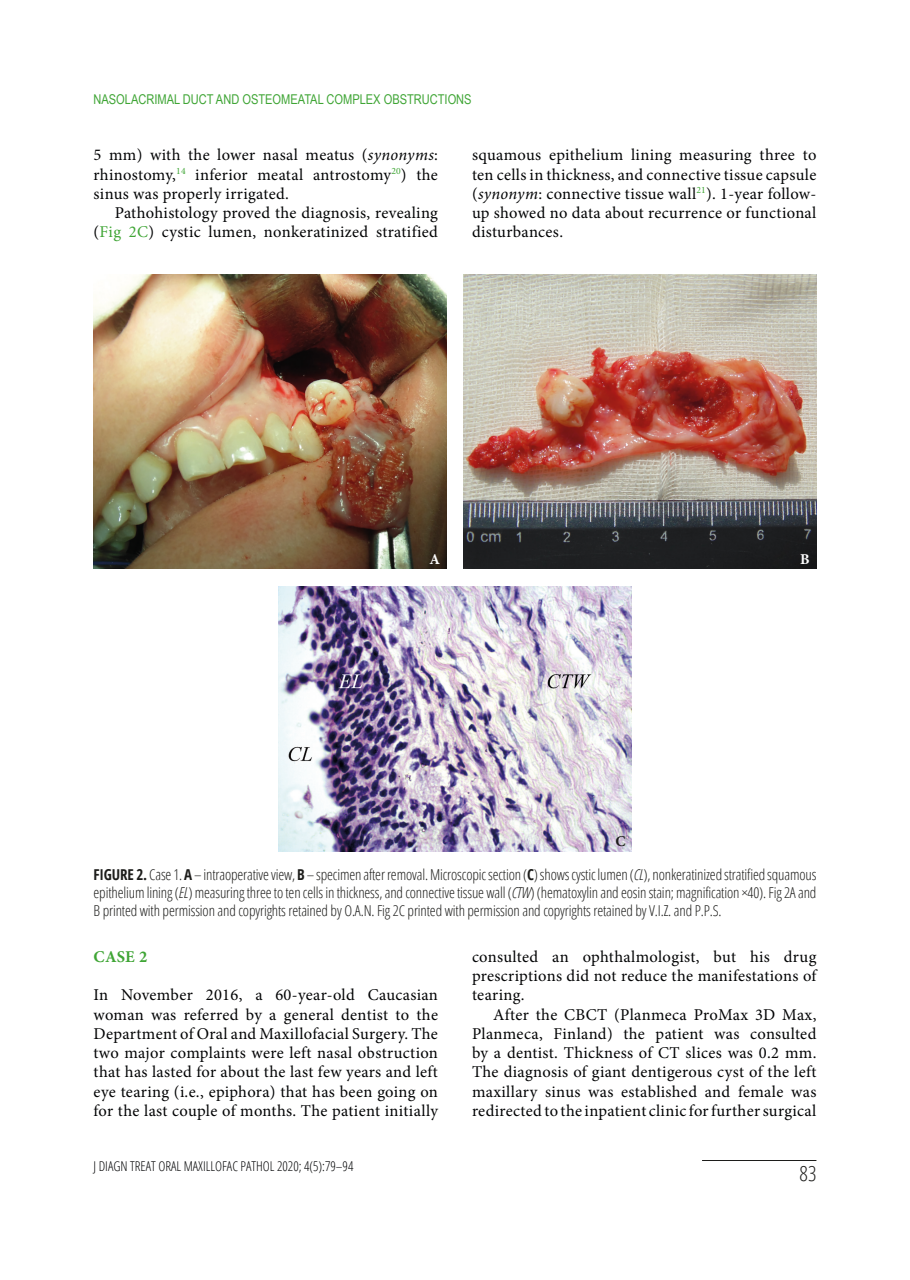
<style>
.page{position:relative;width:910px;height:1280px;background:#fff}
.page>*{position:absolute;margin:0;border:0;box-sizing:border-box;transform-origin:0 0}
.t1{font:300 condensed 21px "Open Sans";color:#1d1d1b}
.t2{font:16.5px/19.2px "Minion Pro";letter-spacing:.02em;color:#020304;text-align:justify}
.t3{font:700 16.5px "Minion Pro";color:#3fa535}
.t4{font:300 condensed 15px/18px "Open Sans";letter-spacing:-.01em;color:#1d1d1b;text-align:justify}
.t5{font:700 15px "Minion Pro";color:#fff}
.t6{font:700 15px "Minion Pro";color:#1d1d1b}
.Заголовок_статьи{font:13.5px "Arial Narrow";color:#3fa535}
.Заголовок_статьи-2{font:300 condensed 13.5px "Open Sans";color:#020304}
.s1{font-style:italic}
.s2{color:#3fa535}
.s3{font-weight:700}
</style>
<div class="page">
<hr style="left:702px;top:1160px;width:114px;height:1px;background:#1d1d1b">
<img style="left:94px;top:274px;width:352px;height:295px">
<img style="left:464px;top:274px;width:352px;height:295px">
<img style="left:278px;top:586px;width:354px;height:265px">
<p class="Заголовок_статьи" style="left:94px;top:90px;width:380px">NASOLACRIMAL DUCT AND OSTEOMEATAL COMPLEX OBSTRUCTIONS</p>
<p class="t2" style="left:94px;top:146px;width:346px">5 mm) with the lower nasal meatus (<span class="s1">synonyms</span>: rhinostomy,<sup>14</sup> inferior meatal antrostomy<sup>20</sup>) the sinus was properly irrigated.</p>
<p class="t2" style="left:94px;top:203px;width:346px;text-align:right">Pathohistology proved the diagnosis, revealing (<span class="s2">Fig 2C</span>) cystic lumen, nonkeratinized stratified</p>
<p class="t2" style="left:472px;top:146px;width:346px">squamous epithelium lining measuring three to ten cells in thickness, and connective tissue capsule (<span class="s1">synonym</span>: connective tissue wall<sup>21</sup>). 1-year follow&shy;up showed no data about recurrence or functional disturbances.</p>
<p class="t5" style="left:430px;top:548px;width:12px">A</p>
<p class="t5" style="left:800px;top:548px;width:11px">B</p>
<p class="t6" style="left:615px;top:831px;width:12px">C</p>
<p class="t4" style="left:94px;top:865px;width:724px"><span class="s3">FIGURE 2.</span> Case 1. <span class="s3">A</span> – intraoperative view, <span class="s3">B</span> – specimen after removal. Microscopic section (<span class="s3">C</span>) shows cystic lumen (<span class="s1">CL</span>), nonkeratinized stratified squamous epithelium lining (<span class="s1">EL</span>) measuring three to ten cells in thickness, and connective tissue wall (<span class="s1">CTW</span>) (hematoxylin and eosin stain; magnification ×40). Fig 2A and B printed with permission and copyrights retained by O.A.N. Fig 2C printed with permission and copyrights retained by V.I.Z. and P.P.S.</p>
<p class="t3" style="left:94px;top:945px;width:55px">CASE 2</p>
<p class="t2" style="left:94px;top:986px;width:346px">In November 2016, a 60-year-old Caucasian woman was referred by a general dentist to the Department of Oral and Maxillofacial Surgery. The two major complaints were left nasal obstruction that has lasted for about the last few years and left eye tearing (i.e., epiphora) that has been going on for the last couple of months. The patient initially</p>
<p class="t2" style="left:472px;top:947px;width:346px">consulted an ophthalmologist, but his drug prescriptions did not reduce the manifestations of tearing.</p>
<p class="t2" style="left:472px;top:1005px;width:346px;text-indent:21px">After the CBCT (Planmeca ProMax 3D Max, Planmeca, Finland) the patient was consulted by a dentist. Thickness of CT slices was 0.2 mm.<br>The diagnosis of giant dentigerous cyst of the left maxillary sinus was established and female was redirected to the inpatient clinic for further surgical</p>
<p class="Заголовок_статьи-2" style="left:94px;top:1157px;width:261px">J DIAGN TREAT ORAL MAXILLOFAC PATHOL 2020; 4(5):79–94</p>
<p class="t1" style="left:800px;top:1159px;width:18px">83</p>
</div>
